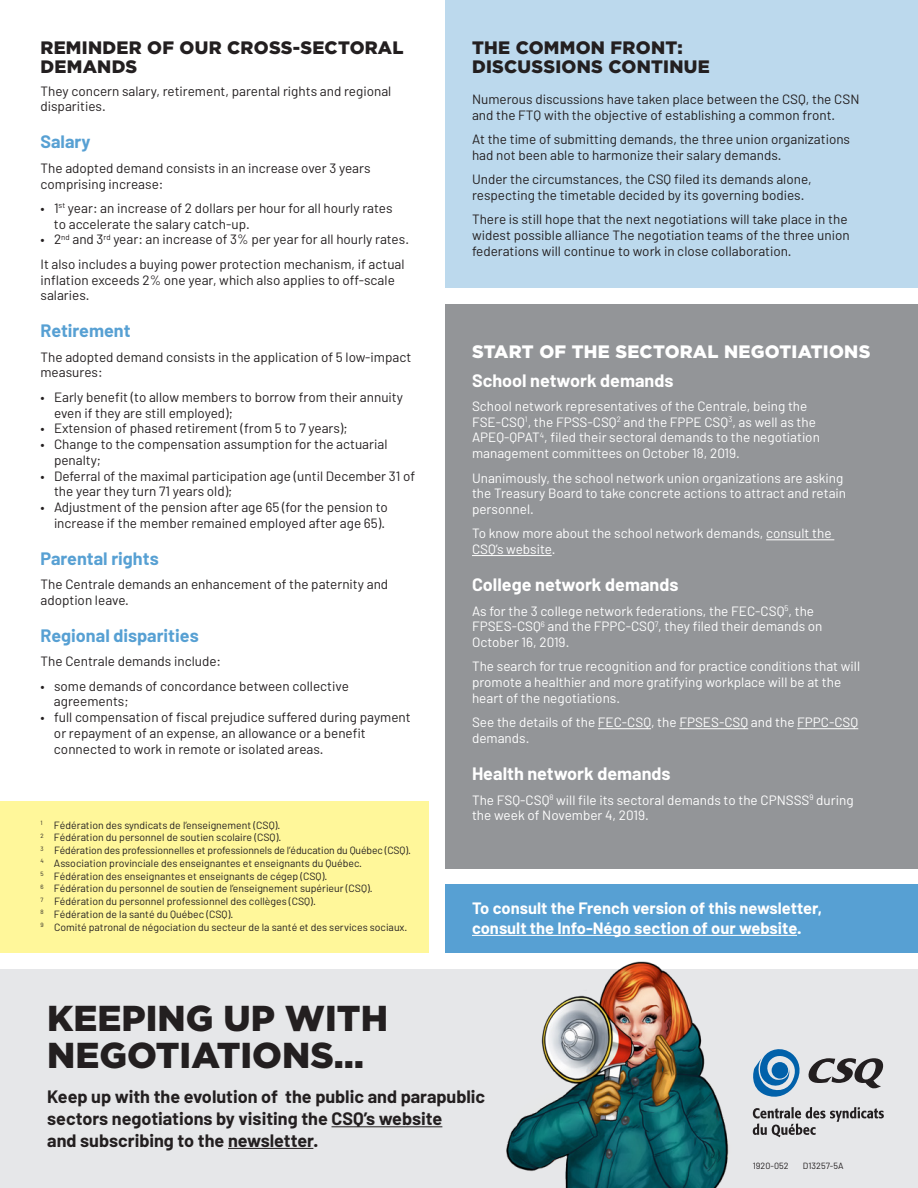
<style>
.page{position:relative;width:918px;height:1188px;background:#fff}
.page>*{position:absolute;margin:0;border:0;box-sizing:border-box;transform-origin:0 0}
.t1{font:900 36px/37.5px "Gotham";color:#231f20}
.sous_titre{font:700 18px/21.6px "Barlow";color:#231f20}
.sous-titre_gros{font:900 18px/19.5px "Gotham";letter-spacing:.015em;color:#231f20}
.sous_titre-2{font:700 18px "Barlow";color:#fff}
.sous_titre-3{font:700 18px "Barlow";color:#57a0d3}
.sous-titre_gros-2{font:900 18px "Gotham";letter-spacing:.015em;color:#fff}
.texte_courant{font:700 16.5px/19.5px "Barlow";color:#fff}
.texte_courant-2{font:13.5px/15.8px "Barlow";color:#231f20}
.texte_courant-3{font:13.5px/15.8px "Barlow";color:#fff}
.enumeration{font:13.5px/15.8px "Barlow";color:#231f20}
.footnote_2{font:10.5px "Barlow";color:#231f20}
.t2{font:9px "Barlow";color:#231f20}
</style>
<div class="page">
<div style="left:0;top:801px;width:429px;height:152px;background:#fff79a"></div>
<div style="left:445px;top:305px;width:473px;height:564px;background:#939598"></div>
<div style="left:445px;top:885px;width:473px;height:68px;background:#57a0d3"></div>
<div style="left:0;top:970px;width:918px;height:218px;background:#e6e7e9"></div>
<div style="left:445px;top:0;width:473px;height:287px;background:#bcd9ed"></div>
<img style="left:484px;top:961px;width:287px;height:227px">
<hr style="left:332px;top:1126px;width:110px;height:1px;background:#231f20">
<hr style="left:228px;top:1148px;width:85px;height:1px;background:#231f20">
<svg style="left:753px;top:1107px;width:131px;height:30px"></svg>
<svg style="left:753px;top:1049px;width:131px;height:51px"></svg>
<div style="left:772px;top:1062px;width:16px;height:17px;background:#0161aa;border-radius:50%"></div>
<hr style="left:766px;top:539px;width:68px;height:1px;background:#fff">
<hr style="left:472px;top:555px;width:80px;height:1px;background:#fff">
<hr style="left:598px;top:728px;width:53px;height:1px;background:#fff">
<hr style="left:679px;top:728px;width:69px;height:1px;background:#fff">
<hr style="left:797px;top:728px;width:61px;height:1px;background:#fff">
<hr style="left:472px;top:935px;width:325px;height:1px;background:#fff">
<p class="sous-titre_gros" style="left:40px;top:37px;width:365px">REMINDER OF OUR CROSS-SECTORAL<br>DEMANDS</p>
<p class="texte_courant-2" style="left:40px;top:83px;width:352px">They concern salary, retirement, parental rights and regional disparities.</p>
<p class="sous_titre-3" style="left:40px;top:131px;width:52px">Salary</p>
<p class="texte_courant-2" style="left:40px;top:160px;width:332px">The adopted demand consists in an increase over 3 years comprising increase:</p>
<p class="enumeration" style="left:54px;top:200px;width:340px;text-indent:-13px">• 1<sup>st</sup> year: an increase of 2 dollars per hour for all hourly rates to accelerate the salary catch-up.</p>
<p class="enumeration" style="left:40px;top:231px;width:370px">• 2<sup>nd</sup> and 3<sup>rd</sup> year: an increase of 3% per year for all hourly rates.</p>
<p class="texte_courant-2" style="left:41px;top:256px;width:366px">It also includes a buying power protection mechanism, if actual inflation exceeds 2% one year, which also applies to off-scale salaries.</p>
<p class="sous_titre-3" style="left:40px;top:320px;width:92px">Retirement</p>
<p class="texte_courant-2" style="left:40px;top:349px;width:372px">The adopted demand consists in the application of 5 low-impact measures:</p>
<p class="enumeration" style="left:54px;top:389px;width:351px;text-indent:-14px">• Early benefit (to allow members to borrow from their annuity even if they are still employed);</p>
<p class="enumeration" style="left:40px;top:420px;width:309px">• Extension of phased retirement (from 5 to 7 years);</p>
<p class="enumeration" style="left:54px;top:436px;width:335px;text-indent:-14px">• Change to the compensation assumption for the actuarial penalty;</p>
<p class="enumeration" style="left:54px;top:467px;width:363px;text-indent:-14px">• Deferral of the maximal participation age (until December 31 of the year they turn 71 years old);</p>
<p class="enumeration" style="left:40px;top:499px;width:349px;text-align:right">• Adjustment of the pension after age 65 (for the pension to increase if the member remained employed after age 65).</p>
<p class="sous_titre-3" style="left:40px;top:547px;width:120px">Parental rights</p>
<p class="texte_courant-2" style="left:40px;top:576px;width:349px">The Centrale demands an enhancement of the paternity and adoption leave.</p>
<p class="sous_titre-3" style="left:40px;top:624px;width:160px">Regional disparities</p>
<p class="texte_courant-2" style="left:40px;top:653px;width:182px">The Centrale demands include:</p>
<p class="enumeration" style="left:54px;top:678px;width:296px;text-indent:-13px">• some demands of concordance between collective agreements;</p>
<p class="enumeration" style="left:54px;top:709px;width:358px;text-indent:-13px">• full compensation of fiscal prejudice suffered during payment or repayment of an expense, an allowance or a benefit connected to work in remote or isolated areas.</p>
<p class="footnote_2" style="left:40px;top:818px;width:241px"><sup>1</sup> Fédération des syndicats de l’enseignement (CSQ).</p>
<p class="footnote_2" style="left:40px;top:831px;width:242px"><sup>2</sup> Fédération du personnel de soutien scolaire (CSQ).</p>
<p class="footnote_2" style="left:40px;top:844px;width:372px"><sup>3</sup> Fédération des professionnelles et professionnels de l’éducation du Québec (CSQ).</p>
<p class="footnote_2" style="left:40px;top:857px;width:323px"><sup>4</sup> Association provinciale des enseignantes et enseignants du Québec.</p>
<p class="footnote_2" style="left:40px;top:869px;width:288px"><sup>5</sup> Fédération des enseignantes et enseignants de cégep (CSQ).</p>
<p class="footnote_2" style="left:40px;top:882px;width:334px"><sup>6</sup> Fédération du personnel de soutien de l’enseignement supérieur (CSQ).</p>
<p class="footnote_2" style="left:40px;top:895px;width:277px"><sup>7</sup> Fédération du personnel professionnel des collèges (CSQ).</p>
<p class="footnote_2" style="left:40px;top:908px;width:194px"><sup>8</sup> Fédération de la santé du Québec (CSQ).</p>
<p class="footnote_2" style="left:40px;top:920px;width:369px"><sup>9</sup> Comité patronal de négociation du secteur de la santé et des services sociaux.</p>
<p class="sous-titre_gros" style="left:472px;top:37px;width:239px">THE COMMON FRONT:<br>DISCUSSIONS CONTINUE</p>
<p class="texte_courant-2" style="left:472px;top:91px;width:389px">Numerous discussions have taken place between the CSQ, the CSN and the FTQ with the objective of establishing a common front.</p>
<p class="texte_courant-2" style="left:472px;top:131px;width:380px">At the time of submitting demands, the three union organizations had not been able to harmonize their salary demands.</p>
<p class="texte_courant-2" style="left:472px;top:171px;width:341px">Under the circumstances, the CSQ filed its demands alone, respecting the timetable decided by its governing bodies.</p>
<p class="texte_courant-2" style="left:472px;top:211px;width:379px">There is still hope that the next negotiations will take place in the widest possible alliance The negotiation teams of the three union federations will continue to work in close collaboration.</p>
<p class="sous-titre_gros-2" style="left:472px;top:341px;width:400px">START OF THE SECTORAL NEGOTIATIONS</p>
<p class="sous_titre-2" style="left:472px;top:369px;width:203px">School network demands</p>
<p class="texte_courant-3" style="left:472px;top:398px;width:349px">School network representatives of the Centrale, being the FSE-CSQ<sup>1</sup>, the FPSS-CSQ<sup>2</sup> and the FPPE CSQ<sup>3</sup>, as well as the APEQ-QPAT<sup>4</sup>, filed their sectoral demands to the negotiation management committees on October 18, 2019.</p>
<p class="texte_courant-3" style="left:472px;top:470px;width:376px">Unanimously, the school network union organizations are asking the Treasury Board to take concrete actions to attract and retain personnel.</p>
<p class="texte_courant-3" style="left:472px;top:525px;width:361px">To know more about the school network demands, consult the<br>CSQ’s website.</p>
<p class="sous_titre-2" style="left:472px;top:574px;width:208px">College network demands</p>
<p class="texte_courant-3" style="left:472px;top:603px;width:352px">As for the 3 college network federations, the FEC-CSQ<sup>5</sup>, the<br>FPSES-CSQ<sup>6</sup> and the FPPC-CSQ<sup>7</sup>, they filed their demands on<br>October 16, 2019.</p>
<p class="texte_courant-3" style="left:472px;top:658px;width:390px">The search for true recognition and for practice conditions that will promote a healthier and more gratifying workplace will be at the heart of the negotiations.</p>
<p class="texte_courant-3" style="left:472px;top:714px;width:388px">See the details of the FEC-CSQ, the FPSES-CSQ and the FPPC-CSQ demands.</p>
<p class="sous_titre-2" style="left:472px;top:762px;width:200px">Health network demands</p>
<p class="texte_courant-3" style="left:472px;top:791px;width:383px">The FSQ-CSQ<sup>8</sup> will file its sectoral demands to the CPNSSS<sup>9</sup> during the week of November 4, 2019.</p>
<p class="texte_courant" style="left:472px;top:899px;width:352px">To consult the French version of this newsletter, consult the Info-Négo section of our website.</p>
<p class="t1" style="left:47px;top:998px;width:342px">KEEPING UP WITH<br>NEGOTIATIONS…</p>
<p class="sous_titre" style="left:47px;top:1086px;width:440px">Keep up with the evolution of the public and parapublic sectors negotiations by visiting the CSQ’s website<br>and subscribing to the newsletter.</p>
<p class="t2" style="left:753px;top:1160px;width:37px">1920-052</p>
<p class="t2" style="left:803px;top:1160px;width:42px">D13257-5A</p>
</div>
